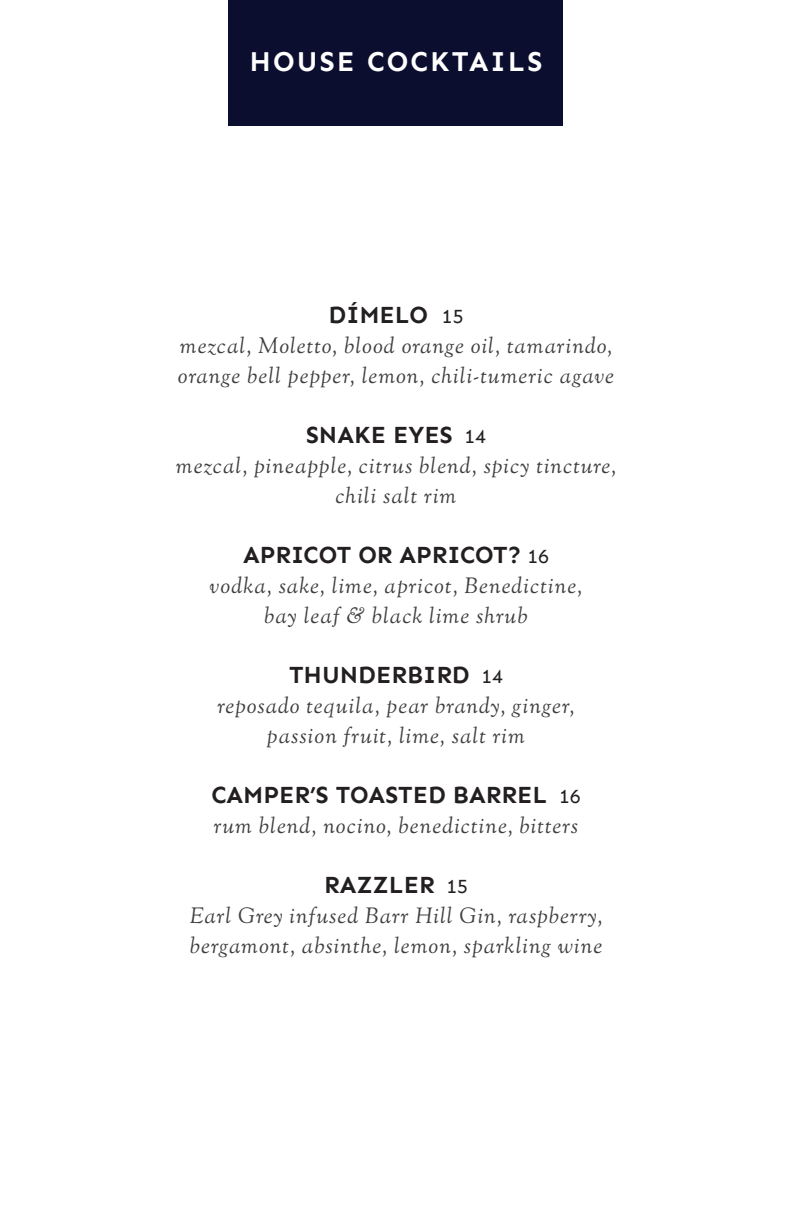
<style>
.page{position:relative;width:792px;height:1224px;background:#fff}
.page>*{position:absolute;margin:0;border:0;box-sizing:border-box;transform-origin:0 0}
.t1{font:700 28px "Sen";letter-spacing:.075em;color:#fff}
.Drink_Names{font:700 24px "Sen";color:#231f20}
.Drink_descriptions{font:italic 22px/30px "OFL Goudy St M";letter-spacing:.05em;color:#3e3e3f}
.s1{font-weight:400;font-size:20px}
</style>
<div class="page">
<div style="left:229px;top:0;width:334px;height:126px;background:#0b0e2f"></div>
<p class="t1" style="left:250px;top:46px;width:294px">HOUSE COCKTAILS</p>
<p class="Drink_Names" style="left:329px;top:301px;width:136px">DÍMELO <span class="s1">15</span></p>
<p class="Drink_descriptions" style="left:178px;top:333px;width:438px">mezcal, Moletto, blood orange oil, tamarindo, orange bell pepper, lemon, chili-tumeric agave</p>
<p class="Drink_Names" style="left:306px;top:421px;width:181px">SNAKE EYES <span class="s1">14</span></p>
<p class="Drink_descriptions" style="left:176px;top:453px;width:442px">mezcal, pineapple, citrus blend, spicy tincture,</p>
<p class="Drink_descriptions" style="left:336px;top:483px;width:122px">chili salt rim</p>
<p class="Drink_Names" style="left:243px;top:541px;width:307px">APRICOT OR APRICOT? <span class="s1">16</span></p>
<p class="Drink_descriptions" style="left:210px;top:573px;width:374px">vodka, sake, lime, apricot, Benedictine,</p>
<p class="Drink_descriptions" style="left:264px;top:603px;width:265px">bay leaf &amp; black lime shrub</p>
<p class="Drink_Names" style="left:289px;top:661px;width:215px">THUNDERBIRD <span class="s1">14</span></p>
<p class="Drink_descriptions" style="left:218px;top:693px;width:358px">reposado tequila, pear brandy, ginger,</p>
<p class="Drink_descriptions" style="left:267px;top:723px;width:260px">passion fruit, lime, salt rim</p>
<p class="Drink_Names" style="left:211px;top:781px;width:371px">CAMPER’S TOASTED BARREL <span class="s1">16</span></p>
<p class="Drink_descriptions" style="left:214px;top:813px;width:366px">rum blend, nocino, benedictine, bitters</p>
<p class="Drink_Names" style="left:324px;top:871px;width:145px">RAZZLER <span class="s1">15</span></p>
<p class="Drink_descriptions" style="left:190px;top:903px;width:414px">Earl Grey infused Barr Hill Gin, raspberry,</p>
<p class="Drink_descriptions" style="left:190px;top:933px;width:414px">bergamont, absinthe, lemon, sparkling wine</p>
</div>
